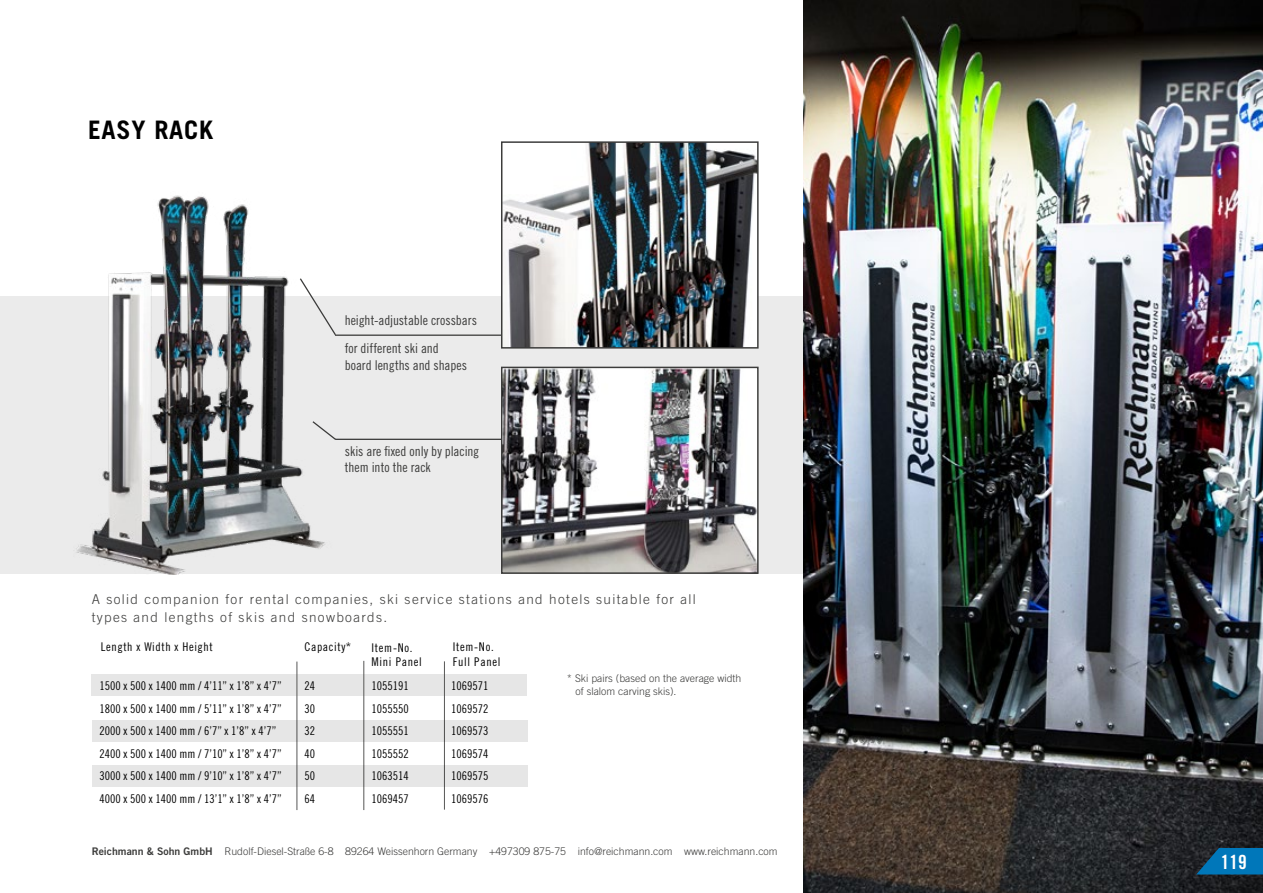
<style>
.page{position:relative;width:1263px;height:893px;background:#fff}
.page>*{position:absolute;margin:0;border:0;box-sizing:border-box;transform-origin:0 0}
.t1{font:700 25.5px "Trade Gothic LT Std";letter-spacing:.03em;color:#000}
.t2{font:19.5px "Trade Gothic LT Std Bd Cn 20";color:#fff}
.t3{font:300 13.5px/18.5px "Trade Gothic LT Std";letter-spacing:.1em;color:#3c3c3b}
.t4{font:13.5px/28.5px "Trade Gothic LT Std Cn 18";letter-spacing:-.005em;color:#3c3c3b}
.t5{font:12px/22.5px "Trade Gothic LT Std Cn 18";color:#000;text-align:justify}
.t6{font:12px/14.4px "Trade Gothic LT Std Cn 18";letter-spacing:.06em;color:#000}
.t7{font:12px "Trade Gothic LT Std Cn 18";letter-spacing:.05em;color:#000}
.t8{font:300 10.5px/13.5px "Trade Gothic LT Std";color:#3c3c3b}
.s1{font-family:"Trade Gothic LT Std Bd 2";font-weight:400}
</style>
<div class="page">
<div style="left:0;top:296px;width:1263px;height:278px;background:#ebebeb"></div>
<img style="left:804px;top:0;width:459px;height:893px">
<div style="left:91px;top:674px;width:436px;height:22px;background:#e6e6e6"></div>
<hr style="left:297px;top:662px;width:1px;height:148px;background:#575756">
<hr style="left:364px;top:661px;width:1px;height:149px;background:#575756">
<hr style="left:444px;top:661px;width:1px;height:149px;background:#575756">
<div style="left:92px;top:720px;width:435px;height:21px;background:#e6e6e6"></div>
<div style="left:92px;top:765px;width:435px;height:21px;background:#e6e6e6"></div>
<img style="left:76px;top:195px;width:269px;height:379px">
<img style="left:503px;top:143px;width:254px;height:204px">
<div style="left:501px;top:141px;width:258px;height:208px;border:1px solid #3c3c3b"></div>
<hr style="left:335px;top:335px;width:166px;height:1px;background:#3c3c3b">
<svg style="left:299px;top:277px;width:38px;height:60px"></svg>
<img style="left:503px;top:369px;width:254px;height:203px">
<div style="left:501px;top:367px;width:258px;height:207px;border:1px solid #3c3c3b"></div>
<hr style="left:335px;top:439px;width:166px;height:1px;background:#3c3c3b">
<svg style="left:311px;top:420px;width:26px;height:21px"></svg>
<svg style="left:1196px;top:848px;width:67px;height:26px"></svg>
<h1 class="t1" style="left:88px;top:114px;width:127px">EASY RACK</h1>
<p class="t4" style="left:345px;top:306px;width:134px">height-adjustable crossbars for different ski and</p>
<p class="t4" style="left:345px;top:351px;width:124px">board lengths and shapes</p>
<p class="t4" style="left:345px;top:443px;width:136px;line-height:16.5px">skis are fixed only by placing them into the rack</p>
<p class="t3" style="left:92px;top:590px;width:606px">A solid companion for rental companies, ski service stations and hotels suitable for all types and lengths of skis and snowboards.</p>
<p class="t7" style="left:101px;top:640px;width:113px">Length x Width x Height</p>
<p class="t7" style="left:304px;top:640px;width:48px">Capacity*</p>
<p class="t8" style="left:576px;top:671px;width:167px;text-indent:-9px">* Ski pairs (based on the average width of slalom carving skis).</p>
<p class="t6" style="left:453px;top:640px;width:49px">Item-No.<br>Full Panel</p>
<p class="t6" style="left:371px;top:640px;width:52px">Item-No.<br>Mini Panel</p>
<p class="t5" style="left:371px;top:675px;width:39px">1055191<br>1055550<br>1055551<br>1055552<br>1063514<br>1069457</p>
<p class="t5" style="left:451px;top:674px;width:39px">1069571<br>1069572<br>1069573<br>1069574<br>1069575<br>1069576</p>
<p class="t5" style="left:99px;top:675px;width:184px;text-align:left">1500 x 500 x 1400 mm / 4’11’’ x 1’8’’ x 4’7’’ 1800 x 500 x 1400 mm / 5’11’’ x 1’8’’ x 4’7’’ 2000 x 500 x 1400 mm / 6’7’’ x 1’8’’ x 4’7’’ 2400 x 500 x 1400 mm / 7’10’’ x 1’8’’ x 4’7’’ 3000 x 500 x 1400 mm / 9’10’’ x 1’8’’ x 4’7’’ 4000 x 500 x 1400 mm / 13’1’’ x 1’8’’ x 4’7’’</p>
<p class="t5" style="left:304px;top:675px;width:12px">24<br>30<br>32<br>40<br>50<br>64</p>
<p class="t8" style="left:92px;top:844px;width:687px"><span class="s1">Reichmann &amp; Sohn GmbH</span> Rudolf-Diesel-Straße 6-8 89264 Weissenhorn Germany +497309 875-75 info@reichmann.com www.reichmann.com</p>
<h2 class="t2" style="left:1221px;top:850px;width:27px">119</h2>
</div>
